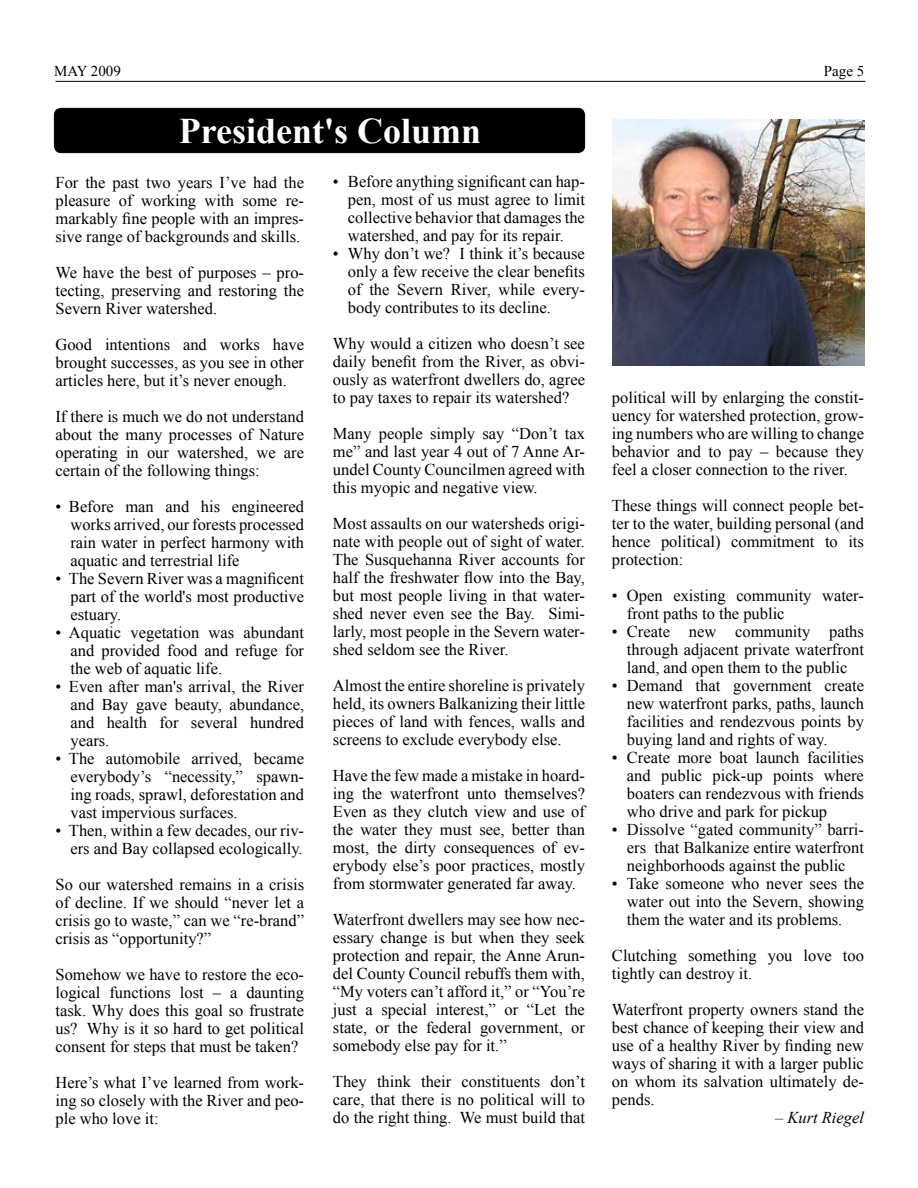
<style>
.page{position:relative;width:918px;height:1188px;background:#fff}
.page>*{position:absolute;margin:0;border:0;box-sizing:border-box;transform-origin:0 0}
.t1{font:700 36px "Times New Roman";color:#fff}
.t2{font:16.5px/18px "Times New Roman";color:#000;text-align:justify}
.t3{font:italic 16.5px "Times New Roman";color:#000}
.t4{font:15px "Times New Roman";color:#000}
</style>
<div class="page">
<hr style="left:56px;top:81px;width:810px;height:1px;background:#000">
<div style="left:54px;top:108px;width:531px;height:45px;background:#000;border-radius:7px"></div>
<div style="left:54px;top:108px;width:531px;height:45px;border:1px solid #000;border-radius:7px"></div>
<img style="left:612px;top:120px;width:253px;height:246px">
<p class="t4" style="left:54px;top:61px;width:68px">MAY 2009</p>
<p class="t4" style="left:824px;top:61px;width:42px">Page 5</p>
<h1 class="t1" style="left:179px;top:106px;width:304px">President's Column</h1>
<p class="t2" style="left:56px;top:173px;width:250px">For the past two years I’ve had the pleasure of working with some re&shy;markably fine people with an impres&shy;sive range of backgrounds and skills.</p>
<p class="t2" style="left:56px;top:263px;width:250px">We have the best of purposes – pro&shy;tecting, preserving and restoring the Severn River watershed.</p>
<p class="t2" style="left:56px;top:335px;width:250px">Good intentions and works have brought successes, as you see in other articles here, but it’s never enough.</p>
<p class="t2" style="left:56px;top:407px;width:250px">If there is much we do not understand about the many processes of Nature operating in our watershed, we are certain of the following things:</p>
<p class="t2" style="left:70px;top:497px;width:235px;text-indent:-15px">• Before man and his engineered works arrived, our forests processed rain water in perfect harmony with aquatic and terrestrial life</p>
<p class="t2" style="left:70px;top:569px;width:235px;text-indent:-15px">• The Severn River was a magnificent part of the world's most productive estuary.</p>
<p class="t2" style="left:70px;top:623px;width:235px;text-indent:-15px">• Aquatic vegetation was abundant and provided food and refuge for the web of aquatic life.</p>
<p class="t2" style="left:70px;top:677px;width:235px;text-indent:-15px">• Even after man's arrival, the River and Bay gave beauty, abundance, and health for several hundred years.</p>
<p class="t2" style="left:70px;top:749px;width:235px;text-indent:-15px">• The automobile arrived, became everybody’s “necessity,” spawn&shy;ing roads, sprawl, deforestation and vast impervious surfaces.</p>
<p class="t2" style="left:55px;top:821px;width:250px;text-align:right">• Then, within a few decades, our riv&shy;ers and Bay collapsed ecologically.</p>
<p class="t2" style="left:55px;top:875px;width:250px">So our watershed remains in a crisis of decline. If we should “never let a crisis go to waste,” can we “re-brand” crisis as “opportunity?”</p>
<p class="t2" style="left:55px;top:965px;width:250px">Somehow we have to restore the eco&shy;logical functions lost – a daunting task. Why does this goal so frustrate us? Why is it so hard to get political consent for steps that must be taken?</p>
<p class="t2" style="left:55px;top:1073px;width:250px">Here’s what I’ve learned from work&shy;ing so closely with the River and peo&shy;ple who love it:</p>
<p class="t2" style="left:348px;top:172px;width:239px;text-indent:-15px">• Before anything significant can hap&shy;pen, most of us must agree to limit collective behavior that damages the watershed, and pay for its repair.</p>
<p class="t2" style="left:348px;top:244px;width:239px;text-indent:-15px">• Why don’t we? I think it’s because only a few receive the clear benefits of the Severn River, while every&shy;body contributes to its decline.</p>
<p class="t2" style="left:333px;top:334px;width:254px">Why would a citizen who doesn’t see daily benefit from the River, as obvi&shy;ously as waterfront dwellers do, agree to pay taxes to repair its watershed?</p>
<p class="t2" style="left:333px;top:424px;width:254px">Many people simply say “Don’t tax me” and last year 4 out of 7 Anne Ar&shy;undel County Councilmen agreed with this myopic and negative view.</p>
<p class="t2" style="left:333px;top:514px;width:254px">Most assaults on our watersheds origi&shy;nate with people out of sight of water.<br>The Susquehanna River accounts for half the freshwater flow into the Bay, but most people living in that water&shy;shed never even see the Bay. Simi&shy;larly, most people in the Severn water&shy;shed seldom see the River.</p>
<p class="t2" style="left:333px;top:676px;width:254px">Almost the entire shoreline is privately held, its owners Balkanizing their little pieces of land with fences, walls and screens to exclude everybody else.</p>
<p class="t2" style="left:333px;top:766px;width:254px">Have the few made a mistake in hoard&shy;ing the waterfront unto themselves?<br>Even as they clutch view and use of the water they must see, better than most, the dirty consequences of ev&shy;erybody else’s poor practices, mostly from stormwater generated far away.</p>
<p class="t2" style="left:333px;top:910px;width:254px">Waterfront dwellers may see how nec&shy;essary change is but when they seek protection and repair, the Anne Arun&shy;del County Council rebuffs them with, “My voters can’t afford it,” or “You’re just a special interest,” or “Let the state, or the federal government, or somebody else pay for it.”</p>
<p class="t2" style="left:333px;top:1072px;width:254px">They think their constituents don’t care, that there is no political will to do the right thing. We must build that</p>
<p class="t2" style="left:612px;top:388px;width:254px">political will by enlarging the constit&shy;uency for watershed protection, grow&shy;ing numbers who are willing to change behavior and to pay – because they feel a closer connection to the river.</p>
<p class="t2" style="left:612px;top:496px;width:254px">These things will connect people bet&shy;ter to the water, building personal (and hence political) commitment to its protection:</p>
<p class="t2" style="left:627px;top:586px;width:239px;text-indent:-15px">• Open existing community water&shy;front paths to the public</p>
<p class="t2" style="left:627px;top:622px;width:239px;text-indent:-15px">• Create new community paths through adjacent private waterfront land, and open them to the public</p>
<p class="t2" style="left:627px;top:676px;width:239px;text-indent:-15px">• Demand that government create new waterfront parks, paths, launch facilities and rendezvous points by buying land and rights of way.</p>
<p class="t2" style="left:627px;top:748px;width:239px;text-indent:-15px">• Create more boat launch facilities and public pick-up points where boaters can rendezvous with friends who drive and park for pickup</p>
<p class="t2" style="left:627px;top:820px;width:239px;text-indent:-15px">• Dissolve “gated community” barri&shy;ers that Balkanize entire waterfront neighborhoods against the public</p>
<p class="t2" style="left:627px;top:874px;width:239px;text-indent:-15px">• Take someone who never sees the water out into the Severn, showing them the water and its problems.</p>
<p class="t2" style="left:612px;top:946px;width:254px">Clutching something you love too tightly can destroy it.</p>
<p class="t2" style="left:612px;top:1000px;width:254px">Waterfront property owners stand the best chance of keeping their view and use of a healthy River by finding new ways of sharing it with a larger public on whom its salvation ultimately de&shy;pends.</p>
<p class="t3" style="left:775px;top:1106px;width:90px">– Kurt Riegel</p>
</div>
